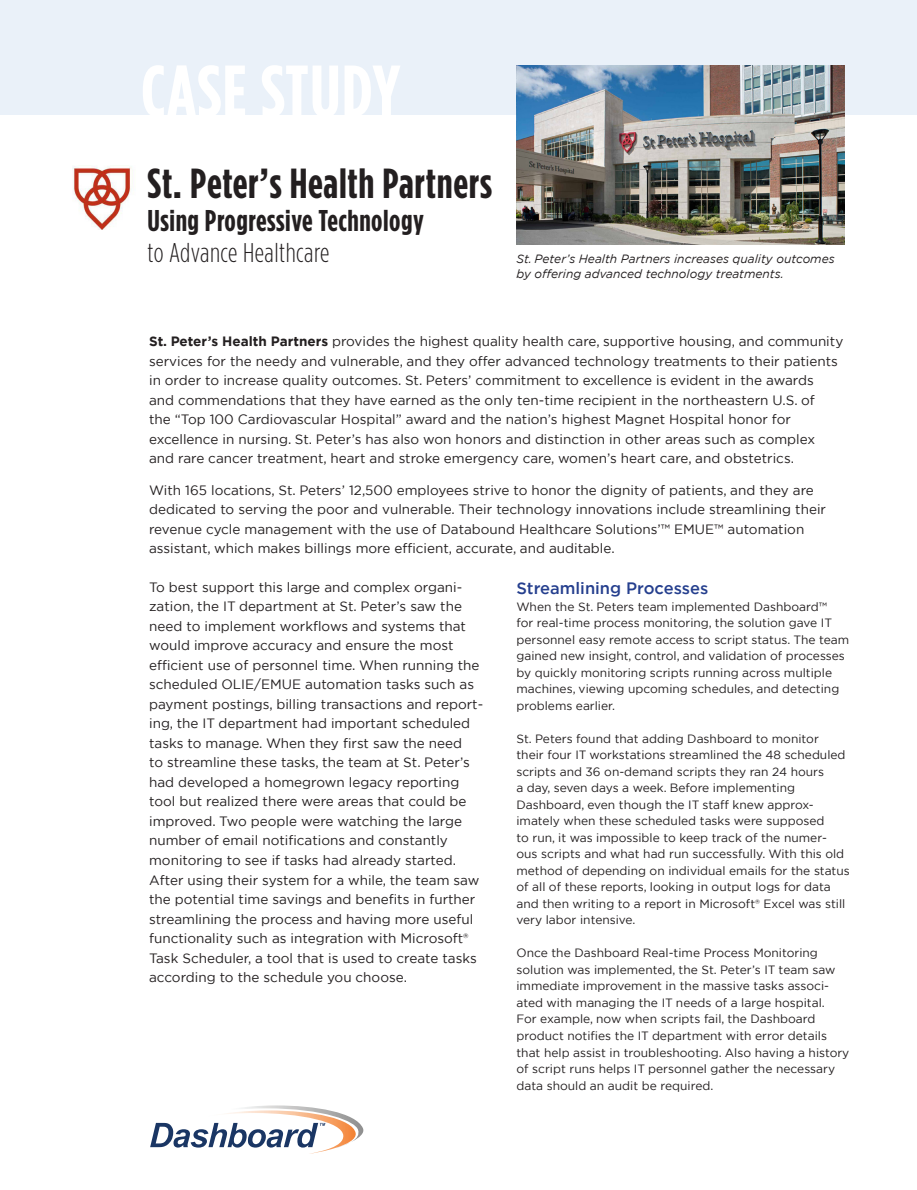
<style>
.page{position:relative;width:917px;height:1190px;background:#fff}
.page>*{position:absolute;margin:0;border:0;box-sizing:border-box;transform-origin:0 0}
.t1{font:700 73.5px "Gotham Condensed";letter-spacing:.015em;color:#fff}
.t2{font:700 42px "Gotham Condensed";letter-spacing:.015em;color:#231f20}
.t3{font:700 30px "Gotham Condensed";letter-spacing:.015em;color:#231f20}
.t4{font:300 27px "Gotham Condensed";letter-spacing:.015em;color:#231f20}
.t5{font:500 16.5px "Gotham";color:#253f8e}
.t6{font:13.5px/19.5px "Gotham";color:#231f20}
.t7{font:12px/16.5px "Gotham";color:#231f20}
.t8{font:italic 12px/15px "Gotham";color:#231f20}
.s1{font-weight:700}
</style>
<div class="page">
<div style="left:0;top:0;width:917px;height:115px;background:#eaf1f9"></div>
<img style="left:72px;top:166px;width:61px;height:63px">
<img style="left:516px;top:65px;width:329px;height:179px">
<svg style="left:150px;top:1105px;width:214px;height:49px"></svg>
<p class="t1" style="left:141px;top:50px;width:261px">CASE STUDY</p>
<p class="t2" style="left:148px;top:159px;width:346px">St. Peter’s Health Partners</p>
<p class="t3" style="left:148px;top:203px;width:278px">Using Progressive Technology</p>
<p class="t4" style="left:148px;top:238px;width:184px">to Advance Healthcare</p>
<p class="t8" style="left:516px;top:251px;width:320px">St. Peter’s Health Partners increases quality outcomes by offering advanced technology treatments.</p>
<p class="t6" style="left:149px;top:331px;width:695px"><span class="s1">St. Peter’s Health Partners</span> provides the highest quality health care, supportive housing, and community services for the needy and vulnerable, and they offer advanced technology treatments to their patients in order to increase quality outcomes. St. Peters’ commitment to excellence is evident in the awards<br>and commendations that they have earned as the only ten-time recipient in the northeastern U.S. of<br>the “Top 100 Cardiovascular Hospital” award and the nation’s highest Magnet Hospital honor for excellence in nursing. St. Peter’s has also won honors and distinction in other areas such as complex and rare cancer treatment, heart and stroke emergency care, women’s heart care, and obstetrics.</p>
<p class="t6" style="left:149px;top:480px;width:678px">With 165 locations, St. Peters’ 12,500 employees strive to honor the dignity of patients, and they are dedicated to serving the poor and vulnerable. Their technology innovations include streamlining their revenue cycle management with the use of Databound Healthcare Solutions’™ EMUE™ automation assistant, which makes billings more efficient, accurate, and auditable.</p>
<p class="t6" style="left:149px;top:577px;width:335px">To best support this large and complex organi&shy;zation, the IT department at St. Peter’s saw the need to implement workflows and systems that would improve accuracy and ensure the most efficient use of personnel time. When running the scheduled OLIE/EMUE automation tasks such as payment postings, billing transactions and report&shy;ing, the IT department had important scheduled tasks to manage. When they first saw the need<br>to streamline these tasks, the team at St. Peter’s had developed a homegrown legacy reporting tool but realized there were areas that could be improved. Two people were watching the large number of email notifications and constantly monitoring to see if tasks had already started.<br>After using their system for a while, the team saw the potential time savings and benefits in further streamlining the process and having more useful functionality such as integration with Microsoft® Task Scheduler, a tool that is used to create tasks according to the schedule you choose.</p>
<p class="t5" style="left:516px;top:577px;width:193px">Streamlining Processes</p>
<p class="t7" style="left:516px;top:598px;width:334px">When the St. Peters team implemented Dashboard™<br>for real-time process monitoring, the solution gave IT personnel easy remote access to script status. The team gained new insight, control, and validation of processes by quickly monitoring scripts running across multiple machines, viewing upcoming schedules, and detecting problems earlier.</p>
<p class="t7" style="left:516px;top:730px;width:335px">St. Peters found that adding Dashboard to monitor<br>their four IT workstations streamlined the 48 scheduled scripts and 36 on-demand scripts they ran 24 hours<br>a day, seven days a week. Before implementing Dashboard, even though the IT staff knew approx&shy;imately when these scheduled tasks were supposed<br>to run, it was impossible to keep track of the numer&shy;ous scripts and what had run successfully. With this old method of depending on individual emails for the status of all of these reports, looking in output logs for data and then writing to a report in Microsoft® Excel was still very labor intensive.</p>
<p class="t7" style="left:516px;top:944px;width:334px">Once the Dashboard Real-time Process Monitoring solution was implemented, the St. Peter’s IT team saw immediate improvement in the massive tasks associ&shy;ated with managing the IT needs of a large hospital.<br>For example, now when scripts fail, the Dashboard product notifies the IT department with error details that help assist in troubleshooting. Also having a history of script runs helps IT personnel gather the necessary data should an audit be required.</p>
</div>
